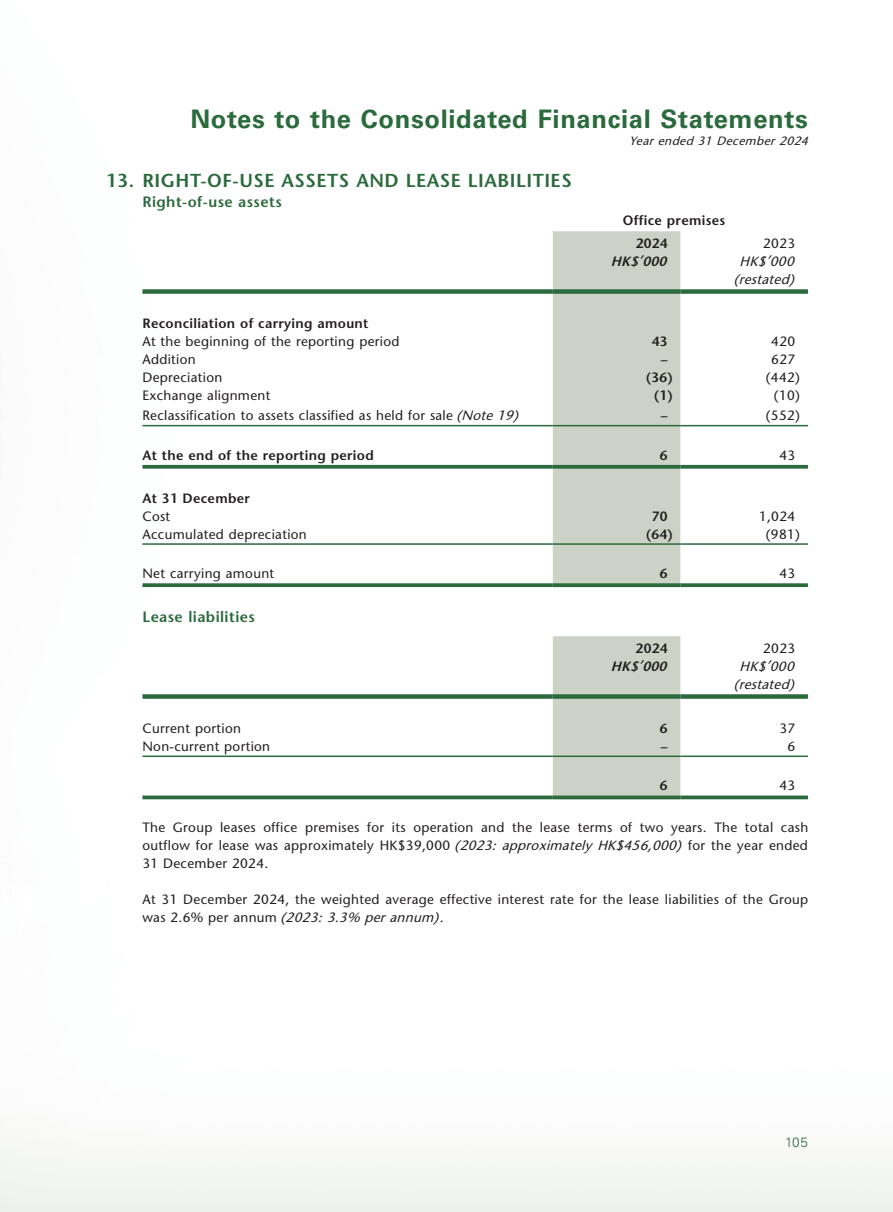
<style>
.page{position:relative;width:893px;height:1212px;background:#fff}
.page>*{position:absolute;margin:0;border:0;box-sizing:border-box;transform-origin:0 0}
.t1{font:700 25.5px "Univers LT Std";letter-spacing:.025em;color:#2b6a3c}
.t2{font:600 18.75px "Stone Sans Std";letter-spacing:.03em;color:#2b6a3c}
.t3{font:600 15px "Stone Sans Std";letter-spacing:.03em;color:#2b6a3c}
.t4{font:500 13.5px/18px "Stone Sans Std";letter-spacing:.025em;color:#231f20;text-align:justify}
.t5{font:600 13.5px/22.2px "Stone Sans Std";letter-spacing:.025em;color:#231f20}
.t6{font:italic 500 13.5px/18px "Stone Sans Std";color:#231f20;text-align:center}
.t7{font:italic 600 13.5px "Stone Sans Std";color:#231f20}
.t8{font:300 13.5px "Univers LT Std";color:#2b6a3c}
.t9{font:italic 500 12px "Stone Sans Std";color:#231f20}
.s1{font-style:italic}
</style>
<div class="page">
<div style="left:553px;top:231px;width:127px;height:352px;background:#ccd2c6"></div>
<div style="left:142px;top:289px;width:411px;height:5px;background:#2b6a3c"></div>
<div style="left:553px;top:289px;width:127px;height:5px;background:#2b6a3c"></div>
<div style="left:680px;top:289px;width:128px;height:5px;background:#2b6a3c"></div>
<hr style="left:142px;top:425px;width:411px;height:1px;background:#2b6a3c">
<hr style="left:553px;top:425px;width:127px;height:1px;background:#2b6a3c">
<hr style="left:680px;top:425px;width:128px;height:1px;background:#2b6a3c">
<svg style="left:142px;top:465px;width:411px;height:4px;background:#3c764c"></svg>
<svg style="left:553px;top:465px;width:127px;height:4px"></svg>
<svg style="left:680px;top:465px;width:128px;height:4px"></svg>
<hr style="left:142px;top:543px;width:411px;height:2px;background:#2b6a3c">
<hr style="left:553px;top:543px;width:127px;height:2px;background:#2b6a3c">
<hr style="left:680px;top:543px;width:128px;height:2px;background:#2b6a3c">
<svg style="left:142px;top:583px;width:411px;height:4px;background:#3b754b"></svg>
<svg style="left:553px;top:583px;width:127px;height:4px"></svg>
<svg style="left:680px;top:583px;width:128px;height:4px"></svg>
<div style="left:553px;top:636px;width:127px;height:159px;background:#ccd2c6"></div>
<div style="left:142px;top:694px;width:411px;height:5px;background:#2b6a3c"></div>
<div style="left:553px;top:694px;width:127px;height:5px;background:#2b6a3c"></div>
<div style="left:680px;top:694px;width:128px;height:5px;background:#2b6a3c"></div>
<hr style="left:142px;top:755px;width:411px;height:2px;background:#2b6a3c">
<hr style="left:553px;top:755px;width:127px;height:2px;background:#2b6a3c">
<hr style="left:680px;top:755px;width:128px;height:2px;background:#2b6a3c">
<svg style="left:142px;top:795px;width:411px;height:4px;background:#487e56"></svg>
<svg style="left:553px;top:795px;width:127px;height:4px"></svg>
<svg style="left:680px;top:795px;width:128px;height:4px"></svg>
<h1 class="t1" style="left:190px;top:104px;width:619px">Notes to the Consolidated Financial Statements</h1>
<p class="t9" style="left:630px;top:134px;width:184px">Year ended 31 December 2024</p>
<h2 class="t2" style="left:106px;top:169px;width:467px">13. RIGHT-OF-USE ASSETS AND LEASE LIABILITIES</h2>
<p class="t3" style="left:142px;top:193px;width:141px">Right-of-use assets</p>
<p class="t5" style="left:636px;top:209px;width:91px;text-indent:-13px">Office premises<br>2024</p>
<p class="t4" style="left:763px;top:234px;width:33px">2023</p>
<p class="t7" style="left:611px;top:253px;width:61px">HK$’000</p>
<p class="t6" style="left:734px;top:252px;width:66px">HK$’000 (restated)</p>
<p class="t5" style="left:142px;top:312px;width:228px">Reconciliation of carrying amount</p>
<p class="t4" style="left:142px;top:332px;width:259px">At the beginning of the reporting period</p>
<p class="t5" style="left:652px;top:330px;width:17px">43</p>
<p class="t4" style="left:771px;top:332px;width:25px">420</p>
<p class="t4" style="left:142px;top:350px;width:55px">Addition</p>
<p class="t5" style="left:661px;top:348px;width:8px">–</p>
<p class="t4" style="left:771px;top:350px;width:25px">627</p>
<p class="t4" style="left:142px;top:368px;width:81px">Depreciation</p>
<p class="t5" style="left:646px;top:366px;width:29px">(36)</p>
<p class="t4" style="left:766px;top:368px;width:36px">(442)</p>
<p class="t4" style="left:142px;top:386px;width:129px">Exchange alignment</p>
<p class="t5" style="left:654px;top:384px;width:21px">(1)</p>
<p class="t4" style="left:774px;top:386px;width:27px">(10)</p>
<p class="t4" style="left:142px;top:407px;width:381px">Reclassification to assets classified as held for sale <span class="s1">(Note19)</span></p>
<p class="t5" style="left:661px;top:405px;width:8px">–</p>
<p class="t4" style="left:766px;top:407px;width:36px">(552)</p>
<p class="t5" style="left:142px;top:444px;width:233px">At the end of the reporting period</p>
<p class="t5" style="left:660px;top:444px;width:9px">6</p>
<p class="t4" style="left:779px;top:446px;width:17px">43</p>
<p class="t5" style="left:142px;top:487px;width:109px">At 31 December</p>
<p class="t4" style="left:142px;top:507px;width:29px">Cost</p>
<p class="t5" style="left:652px;top:505px;width:17px">70</p>
<p class="t4" style="left:759px;top:507px;width:38px">1,024</p>
<p class="t4" style="left:142px;top:525px;width:166px">Accumulated depreciation</p>
<p class="t5" style="left:646px;top:523px;width:29px">(64)</p>
<p class="t4" style="left:766px;top:525px;width:36px">(981)</p>
<p class="t4" style="left:142px;top:564px;width:133px">Net carrying amount</p>
<p class="t5" style="left:660px;top:562px;width:9px">6</p>
<p class="t4" style="left:779px;top:564px;width:17px">43</p>
<p class="t3" style="left:142px;top:607px;width:114px">Lease liabilities</p>
<p class="t5" style="left:636px;top:637px;width:33px">2024</p>
<p class="t4" style="left:763px;top:639px;width:33px">2023</p>
<p class="t7" style="left:611px;top:658px;width:61px">HK$’000</p>
<p class="t6" style="left:734px;top:657px;width:66px">HK$’000 (restated)</p>
<p class="t4" style="left:142px;top:719px;width:100px">Current portion</p>
<p class="t5" style="left:660px;top:717px;width:9px">6</p>
<p class="t4" style="left:779px;top:719px;width:17px">37</p>
<p class="t4" style="left:142px;top:737px;width:129px">Non-current portion</p>
<p class="t5" style="left:661px;top:735px;width:8px">–</p>
<p class="t4" style="left:787px;top:737px;width:9px">6</p>
<p class="t5" style="left:660px;top:774px;width:9px">6</p>
<p class="t4" style="left:779px;top:777px;width:17px">43</p>
<p class="t4" style="left:142px;top:818px;width:667px">The Group leases office premises for its operation and the lease terms of two years. The total cash outflow for lease was approximately HK$39,000 <span class="s1">(2023: approximately HK$456,000)</span> for the year ended 31 December 2024.</p>
<p class="t4" style="left:142px;top:890px;width:667px">At 31 December 2024, the weighted average effective interest rate for the lease liabilities of the Group w a s 2 . 6 % p e r a n n u m <span class="s1">(2023:3.3% perannum)</span>.</p>
<p class="t8" style="left:785px;top:1134px;width:24px">105</p>
</div>
